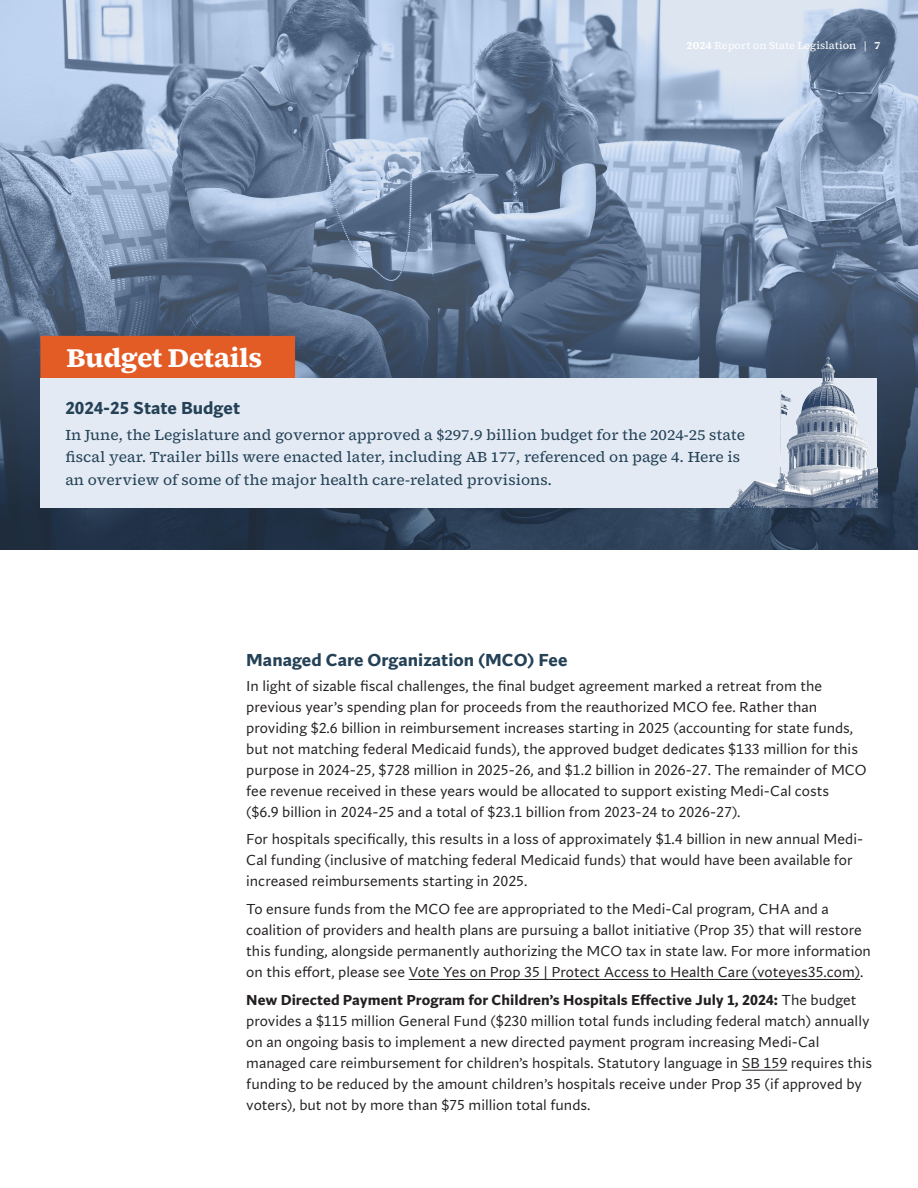
<style>
.page{position:relative;width:918px;height:1188px;background:#fff}
.page>*{position:absolute;margin:0;border:0;box-sizing:border-box;transform-origin:0 0}
.Headline{font:700 27px "Source Serif 4 Caption";letter-spacing:-.02em;color:#fff}
.SubHead{font:700 18px "Seaford";color:#244156}
.Bill_info{font:15px/21px "Seaford";color:#231f20}
.Lead_in_paragraph{font:15px/22.5px "Source Serif 4 Caption";color:#244156}
.t1{font:10.5px "Source Serif 4 Caption";color:#fff}
.s1{font-weight:700}
.s2{color:#e35b25}
</style>
<div class="page">
<svg style="left:0;top:0;width:918px;height:275px;background:#8ba0bb"></svg>
<svg style="left:0;top:275px;width:918px;height:274px;background:#42566e"></svg>
<hr style="left:409px;top:979px;width:451px;height:1px;background:#231f20">
<hr style="left:742px;top:1070px;width:45px;height:1px;background:#231f20">
<div style="left:43px;top:339px;width:249px;height:40px;background:#e35b25"></div>
<div style="left:40px;top:336px;width:255px;height:45px;border:6px solid #e35b25"></div>
<div style="left:40px;top:378px;width:837px;height:130px;background:#e3eaf4"></div>
<img style="left:698px;top:353px;width:179px;height:155px">
<p class="t1" style="left:686px;top:38px;width:195px"><span class="s1">2024</span> Report on State Legislation | <span class="s1">7</span></p>
<p class="Headline" style="left:67px;top:339px;width:220px">Budget Details<span class="s2">...</span></p>
<p class="SubHead" style="left:65px;top:396px;width:176px">2024-25 State Budget</p>
<p class="Lead_in_paragraph" style="left:65px;top:424px;width:681px">In June, the Legislature and governor approved a $297.9 billion budget for the 2024-25 state fiscal year. Trailer bills were enacted later, including AB 177, referenced on page 4. Here is an overview of some of the major health care-related provisions.</p>
<p class="SubHead" style="left:246px;top:648px;width:323px">Managed Care Organization (MCO) Fee</p>
<p class="Bill_info" style="left:246px;top:675px;width:622px">In light of sizable fiscal challenges, the final budget agreement marked a retreat from the previous year’s spending plan for proceeds from the reauthorized MCO fee. Rather than providing $2.6 billion in reimbursement increases starting in 2025 (accounting for state funds, but not matching federal Medicaid funds), the approved budget dedicates $133 million for this purpose in 2024-25, $728 million in 2025-26, and $1.2 billion in 2026-27. The remainder of MCO fee revenue received in these years would be allocated to support existing Medi-Cal costs<br>($6.9 billion in 2024-25 and a total of $23.1 billion from 2023-24 to 2026-27).</p>
<p class="Bill_info" style="left:246px;top:829px;width:618px">For hospitals specifically, this results in a loss of approximately $1.4 billion in new annual Medi-<br>Cal funding (inclusive of matching federal Medicaid funds) that would have been available for increased reimbursements starting in 2025.</p>
<p class="Bill_info" style="left:246px;top:898px;width:626px">To ensure funds from the MCO fee are appropriated to the Medi-Cal program, CHA and a coalition of providers and health plans are pursuing a ballot initiative (Prop 35) that will restore this funding, alongside permanently authorizing the MCO tax in state law. For more information on this effort, please see Vote Yes on Prop 35 | Protect Access to Health Care (voteyes35.com).</p>
<p class="Bill_info" style="left:246px;top:989px;width:627px"><span class="s1">New Directed Payment Program for Children’s Hospitals Effective July 1, 2024:</span> The budget provides a $115 million General Fund ($230 million total funds including federal match) annually on an ongoing basis to implement a new directed payment program increasing Medi-Cal managed care reimbursement for children’s hospitals. Statutory language in SB 159 requires this funding to be reduced by the amount children’s hospitals receive under Prop 35 (if approved by voters), but not by more than $75 million total funds.</p>
</div>
